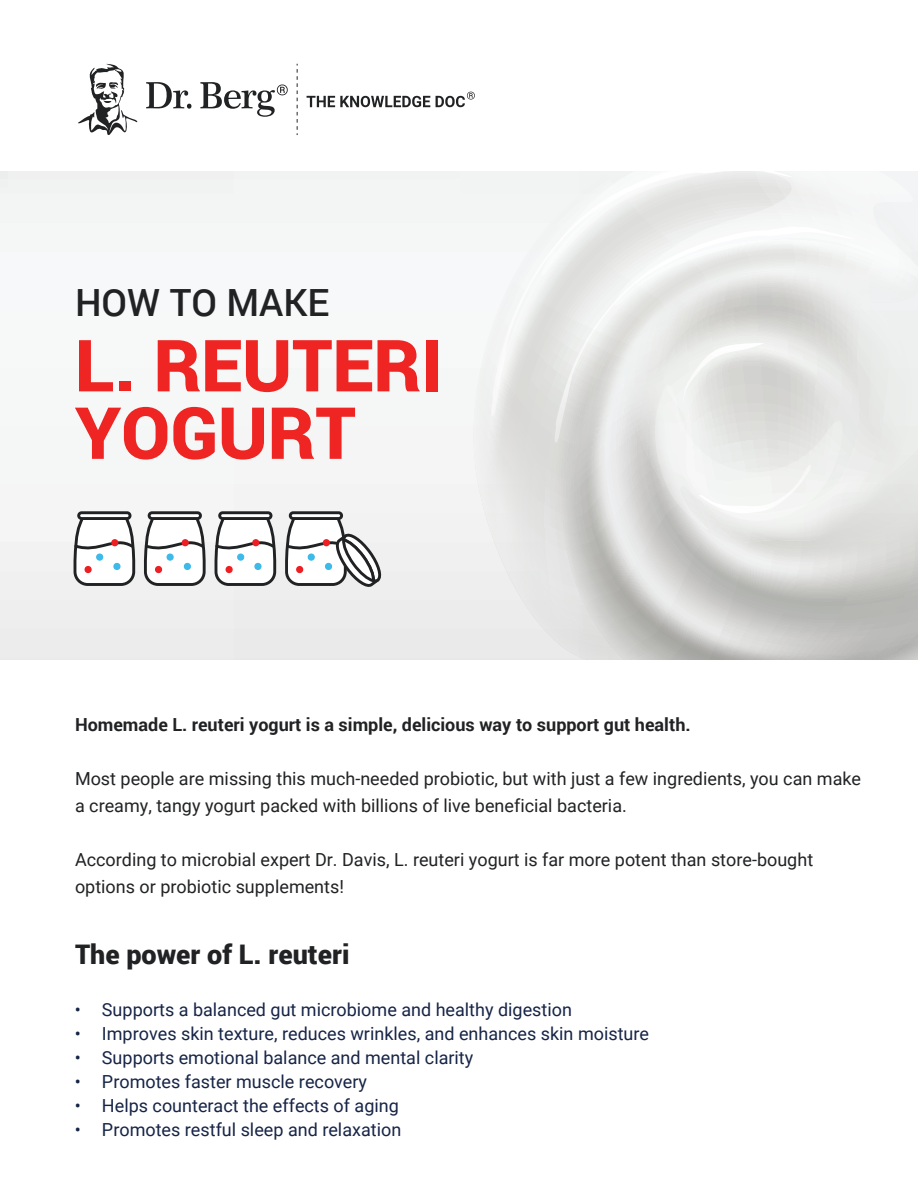
<style>
.page{position:relative;width:918px;height:1188px;background:#fff}
.page>*{position:absolute;margin:0;border:0;box-sizing:border-box;transform-origin:0 0}
.t1{font:900 72px/67.5px "Roboto";color:#ee2523}
.t2{font:500 37.5px "Roboto";color:#212223}
.t3{font:900 27px "Roboto";color:#212224}
.t4{font:18px/27px "Roboto";color:#212224}
.t5{font:18px "Roboto";color:#162446}
.t6{font:700 18px "Roboto";color:#212224}
</style>
<div class="page">
<div style="left:0;top:171px;width:918px;height:488px;background:#f5f6f6"></div>
<svg style="left:474px;top:416px;width:89px;height:243px"></svg>
<svg style="left:563px;top:426px;width:355px;height:233px;background:#ccccca"></svg>
<svg style="left:625px;top:312px;width:287px;height:231px"></svg>
<svg style="left:555px;top:248px;width:300px;height:195px"></svg>
<svg style="left:496px;top:173px;width:296px;height:243px"></svg>
<svg style="left:655px;top:343px;width:188px;height:187px"></svg>
<svg style="left:78px;top:64px;width:60px;height:71px"></svg>
<svg style="left:146px;top:82px;width:142px;height:35px"></svg>
<svg style="left:297px;top:64px;width:1px;height:71px"></svg>
<svg style="left:307px;top:92px;width:168px;height:15px"></svg>
<div style="left:290px;top:513px;width:52px;height:6px;background:#fff;border-radius:3px"></div>
<div style="left:289px;top:511px;width:54px;height:9px;border:3px solid #212224;border-radius:3px"></div>
<svg style="left:285px;top:516px;width:97px;height:71px"></svg>
<div style="left:220px;top:513px;width:51px;height:6px;background:#fff;border-radius:3px"></div>
<div style="left:218px;top:511px;width:54px;height:9px;border:3px solid #212224;border-radius:3px"></div>
<svg style="left:214px;top:516px;width:63px;height:70px"></svg>
<div style="left:149px;top:513px;width:51px;height:6px;background:#fff;border-radius:3px"></div>
<div style="left:148px;top:511px;width:54px;height:9px;border:3px solid #212224;border-radius:3px"></div>
<svg style="left:143px;top:516px;width:63px;height:70px"></svg>
<div style="left:79px;top:513px;width:51px;height:6px;background:#fff;border-radius:3px"></div>
<div style="left:77px;top:511px;width:54px;height:9px;border:3px solid #212224;border-radius:3px"></div>
<svg style="left:73px;top:516px;width:63px;height:70px"></svg>
<h2 class="t2" style="left:75px;top:276px;width:256px">HOW TO MAKE</h2>
<h1 class="t1" style="left:75px;top:329px;width:369px">L. REUTERI<br>YOGURT</h1>
<p class="t6" style="left:75px;top:712px;width:617px">Homemade L. reuteri yogurt is a simple, delicious way to support gut health.</p>
<p class="t4" style="left:75px;top:764px;width:788px">Most people are missing this much-needed probiotic, but with just a few ingredients, you can make a creamy, tangy yogurt packed with billions of live beneficial bacteria.</p>
<p class="t4" style="left:75px;top:845px;width:740px">According to microbial expert Dr. Davis, L. reuteri yogurt is far more potent than store-bought options or probiotic supplements!</p>
<h3 class="t3" style="left:75px;top:935px;width:276px">The power of L. reuteri</h3>
<p class="t5" style="left:75px;top:997px;width:499px">• Supports a balanced gut microbiome and healthy digestion</p>
<p class="t5" style="left:75px;top:1021px;width:576px">• Improves skin texture, reduces wrinkles, and enhances skin moisture</p>
<p class="t5" style="left:75px;top:1045px;width:400px">• Supports emotional balance and mental clarity</p>
<p class="t5" style="left:75px;top:1069px;width:294px">• Promotes faster muscle recovery</p>
<p class="t5" style="left:75px;top:1093px;width:325px">• Helps counteract the effects of aging</p>
<p class="t5" style="left:75px;top:1117px;width:328px">• Promotes restful sleep and relaxation</p>
</div>
